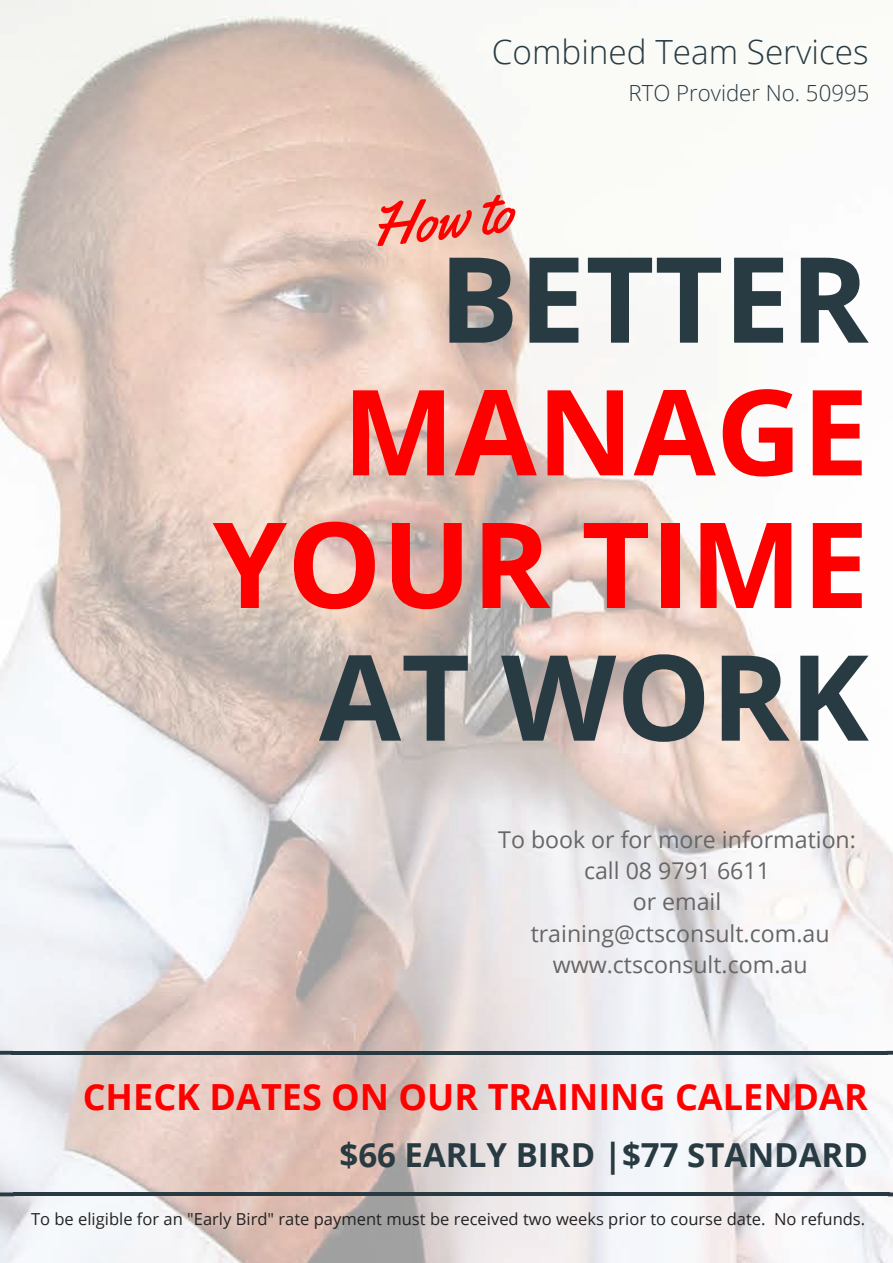
<style>
.page{position:relative;width:893px;height:1263px;background:#fff}
.page>*{position:absolute;margin:0;border:0;box-sizing:border-box;transform-origin:0 0}
.t1{font:700 119.1px/132.6px "Open Sans";color:#f00;text-align:right}
.t2{font:700 119.1px "Open Sans";color:#283a42}
.t3{font:59.55px "Yellowtail";color:#f00}
.t4{font:700 36px "Open Sans";color:#f00}
.t5{font:300 33.3px "Open Sans";color:#283a42}
.t6{font:700 33px "Open Sans";color:#283a42}
.t7{font:23.1px/31.5px "Open Sans";color:#666;text-align:center}
.t8{font:300 22.2px "Open Sans";color:#283a42}
.t9{font:16.5px "Open Sans";color:#222}
.s1{font-style:inherit}
</style>
<div class="page">
<img style="left:0;top:0;width:892px;height:1262px">
<hr style="left:12px;top:1051px;width:876px;height:4px;background:#283a42">
<svg style="left:886px;top:1038px;width:6px;height:30px"></svg>
<svg style="left:0;top:1038px;width:13px;height:30px"></svg>
<hr style="left:13px;top:1192px;width:876px;height:4px;background:#283a42">
<svg style="left:887px;top:1179px;width:5px;height:30px"></svg>
<svg style="left:0;top:1179px;width:14px;height:30px"></svg>
<h3 class="t5" style="left:492px;top:29px;width:378px">Combined Team Services</h3>
<p class="t8" style="left:628px;top:78px;width:242px">RTO Provider No. 50995</p>
<h2 class="t3" style="left:366px;top:190px;width:145px;rotate:-7deg">How to</h2>
<h1 class="t2" style="left:439px;top:215px;width:431px">BETTER</h1>
<h1 class="t1" style="left:213px;top:363px;width:657px">MANAGE<br>YOUR TIME</h1>
<h1 class="t2" style="left:319px;top:613px;width:551px">AT WORK</h1>
<p class="t7" style="left:498px;top:823px;width:359px">To book or for more information: call 08 9791 6611<br>or email training@ctsconsult.com.au www.ctsconsult.com.au</p>
<h3 class="t4" style="left:83px;top:1072px;width:786px">CHECK DATES ON OUR TRAINING CALENDAR</h3>
<h3 class="t6" style="left:339px;top:1131px;width:530px">$66 EARLY BIRD <span class="s1">|</span>$77 STANDARD</h3>
<p class="t9" style="left:31px;top:1208px;width:835px">To be eligible for an "Early Bird" rate payment must be received two weeks prior to course date. No refunds.</p>
</div>
